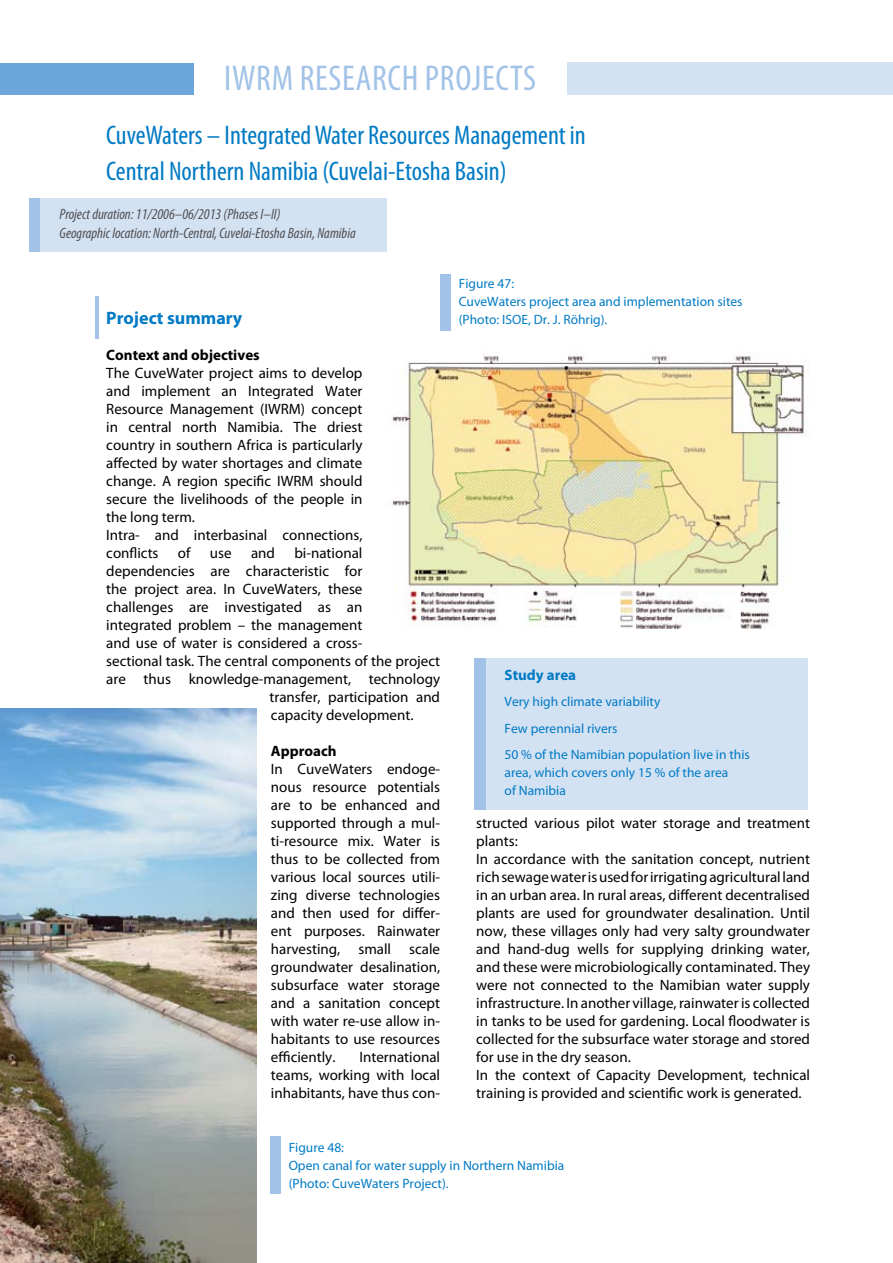
<style>
.page{position:relative;width:893px;height:1263px;background:#fff}
.page>*{position:absolute;margin:0;border:0;box-sizing:border-box;transform-origin:0 0}
.t1{font:condensed 36px "Myriad Pro";letter-spacing:.02em;color:#a2c3e7}
.t2{font:condensed 27px/36px "Myriad Pro";color:#007ac4}
.t3{font:700 18px "Myriad Pro";color:#007ac4}
.t4{font:15px/18px "Myriad Pro";color:#000}
.t5{font:italic condensed 15px/19.5px "Myriad Pro";color:#504f53}
.t6{font:700 15px "Myriad Pro";color:#000}
.t7{font:700 15px "Myriad Pro";color:#007ac4}
.t8{font:13.5px/18px "Myriad Pro";color:#007ac4}
</style>
<div class="page">
<div style="left:0;top:63px;width:194px;height:31px;background:#6da6da"></div>
<div style="left:567px;top:63px;width:326px;height:32px;background:#d3e2f3"></div>
<div style="left:30px;top:198px;width:356px;height:54px;background:#d3e2f3"></div>
<div style="left:30px;top:198px;width:10px;height:54px;background:#a2c3e7"></div>
<hr style="left:96px;top:297px;width:3px;height:42px;background:#a2c3e7">
<div style="left:440px;top:274px;width:10px;height:56px;background:#a2c3e7"></div>
<img style="left:392px;top:351px;width:417px;height:278px">
<img style="left:0;top:708px;width:256px;height:555px">
<div style="left:270px;top:1136px;width:10px;height:57px;background:#a2c3e7"></div>
<div style="left:474px;top:658px;width:334px;height:152px;background:#d3e2f3"></div>
<div style="left:475px;top:658px;width:11px;height:152px;background:#a2c3e7"></div>
<h1 class="t1" style="left:224px;top:56px;width:313px">IWRM Research Projects</h1>
<h2 class="t2" style="left:106px;top:117px;width:481px">CuveWaters – Integrated Water Resources Management in<br>Central Northern Namibia (Cuvelai-Etosha Basin)</h2>
<p class="t5" style="left:60px;top:204px;width:298px">Project duration: 11/2006–06/2013 (Phases I–II)<br>Geographic location: North-Central, Cuvelai-Etosha Basin, Namibia</p>
<p class="t3" style="left:106px;top:306px;width:137px">Project summary</p>
<p class="t6" style="left:106px;top:345px;width:155px">Context and objectives</p>
<p class="t4" style="left:106px;top:364px;width:258px">The CuveWater project aims to develop and implement an Integrated Water Resource Management (IWRM) concept in central north Namibia. The driest country in southern Africa is particularly affected by water shortages and climate change. A region specific IWRM should secure the livelihoods of the people in the long term.<br>Intra- and interbasinal connections, conflicts</p>
<p class="t4" style="left:178px;top:544px;width:14px">of</p>
<p class="t4" style="left:210px;top:544px;width:23px">use</p>
<p class="t4" style="left:251px;top:544px;width:26px">and</p>
<p class="t4" style="left:294px;top:544px;width:70px">bi-national</p>
<p class="t4" style="left:106px;top:562px;width:258px">dependencies are characteristic for</p>
<p class="t4" style="left:106px;top:580px;width:258px">the project area. In CuveWaters, these</p>
<p class="t4" style="left:106px;top:598px;width:258px">challenges are investigated as an</p>
<p class="t4" style="left:106px;top:616px;width:258px">integrated problem – the management</p>
<p class="t4" style="left:106px;top:634px;width:258px">and use of water is considered a cross-</p>
<p class="t4" style="left:106px;top:652px;width:335px">sectional task. The central components of the project</p>
<p class="t4" style="left:106px;top:670px;width:335px">are thus knowledge-management, technology</p>
<p class="t4" style="left:269px;top:688px;width:172px">transfer, participation and</p>
<p class="t4" style="left:271px;top:706px;width:144px">capacity development.</p>
<p class="t6" style="left:271px;top:741px;width:67px">Approach</p>
<p class="t4" style="left:271px;top:760px;width:171px;text-align:justify">In CuveWaters endoge&shy;nous resource potentials are to be enhanced and supported through a mul&shy;ti-resource mix. Water is thus to be collected from various local sources utili&shy;zing diverse technologies and then used for differ&shy;ent purposes. Rainwater harvesting, small scale groundwater desalination, subsurface water storage and a sanitation concept with water re-use allow in&shy;habitants to use resources efficiently.</p>
<p class="t4" style="left:271px;top:1048px;width:171px;text-align:justify;text-indent:88px">International teams, working with local inhabitants, have thus con-</p>
<p class="t8" style="left:459px;top:274px;width:285px">Figure 47:<br>CuveWaters project area and implementation sites (Photo: ISOE, Dr. J. Röhrig).</p>
<p class="t7" style="left:505px;top:665px;width:73px">Study area</p>
<p class="t8" style="left:505px;top:688px;width:247px;line-height:26.5px">Very high climate variability<br>Few perennial rivers<br>50 % of the Namibian population live in this</p>
<p class="t8" style="left:505px;top:764px;width:225px">area, which covers only 15 % of the area of Namibia</p>
<p class="t4" style="left:476px;top:814px;width:335px">structed various pilot water storage and treatment plants:<br>In accordance with the sanitation concept, nutrient rich sewage water is used for irrigating agricultural land in an urban area. In rural areas, different decentralised plants are used for groundwater desalination. Until now, these villages only had very salty groundwater and hand-dug wells for supplying drinking water, and these were microbiologically contaminated. They were not connected to the Namibian water supply infrastructure. In another village, rainwater is collected in tanks to be used for gardening. Local floodwater is collected for the subsurface water storage and stored for use in the dry season.<br>In the context of Capacity Development, technical training is provided and scientific work is generated.</p>
<p class="t8" style="left:289px;top:1138px;width:277px">Figure 48:<br>Open canal for water supply in Northern Namibia (Photo: CuveWaters Project).</p>
</div>
